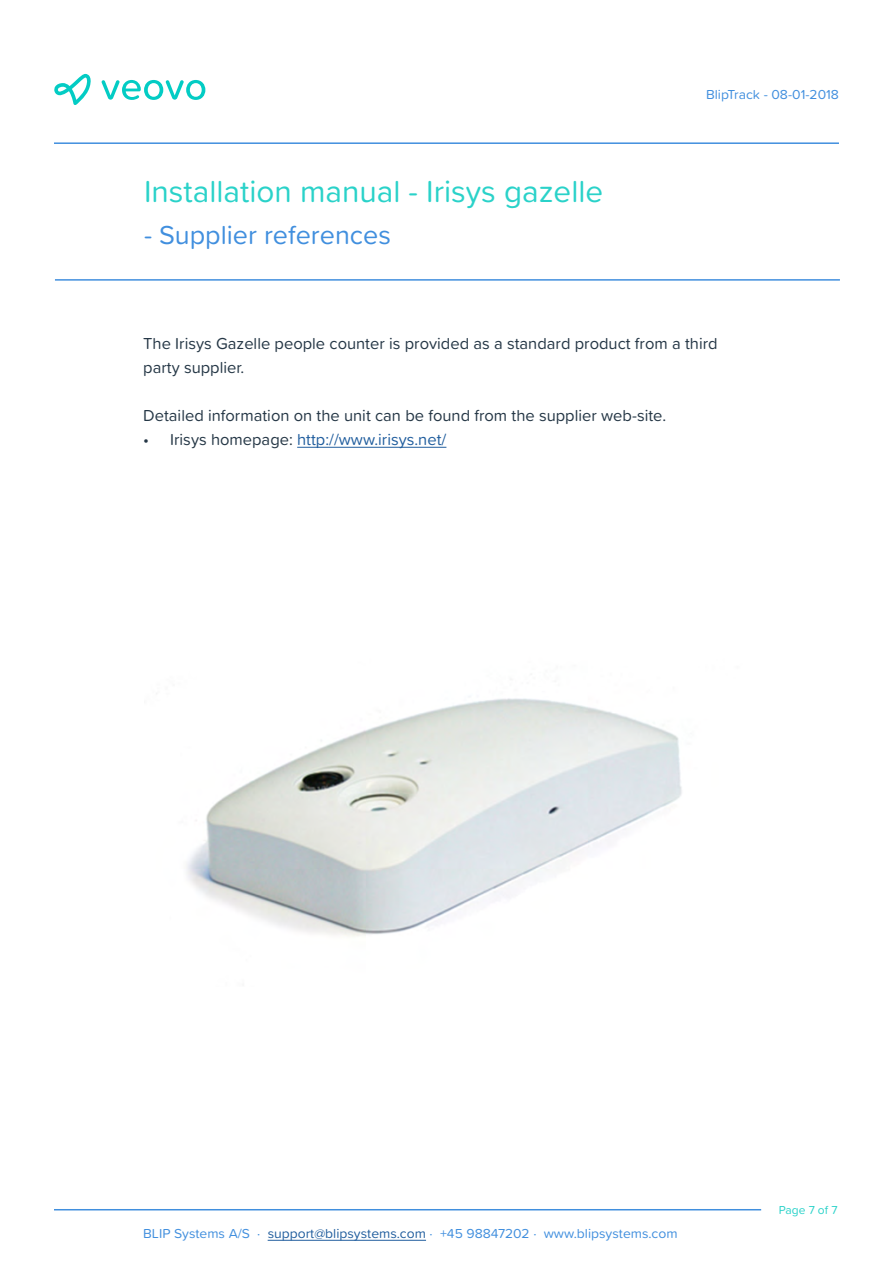
<style>
.page{position:relative;width:893px;height:1263px;background:#fff}
.page>*{position:absolute;margin:0;border:0;box-sizing:border-box;transform-origin:0 0}
.t1{font:31.5px "Proxima Soft";color:#2ad2c9}
.t2{font:27px "Proxima Soft";color:#418fde}
.t3{font:16.5px/24px "Proxima Soft";color:#253746}
.t4{font:16.5px "Proxima Soft";color:#215e9e}
.t5{font:13.5px "Proxima Soft";color:#418fde}
.t6{font:12px "Proxima Soft";color:#2ad2c9}
.s1{color:#253746}
.s2{color:#215e9e}
</style>
<div class="page">
<hr style="left:54px;top:1209px;width:707px;height:1px;background:#418fde">
<hr style="left:54px;top:142px;width:785px;height:2px;background:#418fde">
<hr style="left:55px;top:279px;width:785px;height:2px;background:#418fde">
<svg style="left:54px;top:74px;width:37px;height:31px"></svg>
<svg style="left:102px;top:80px;width:103px;height:20px"></svg>
<hr style="left:268px;top:1240px;width:158px;height:1px;background:#215e9e">
<hr style="left:297px;top:447px;width:149px;height:1px;background:#215e9e">
<img style="left:187px;top:698px;width:495px;height:239px">
<h1 class="t1" style="left:144px;top:167px;width:461px">Installation manual - Irisys gazelle</h1>
<h2 class="t2" style="left:144px;top:214px;width:249px">- Supplier references</h2>
<p class="t5" style="left:706px;top:85px;width:134px">BlipTrack - 08-01-2018</p>
<p class="t3" style="left:143px;top:331px;width:576px">The Irisys Gazelle people counter is provided as a standard product from a third party supplier.</p>
<p class="t3" style="left:143px;top:403px;width:524px">Detailed information on the unit can be found from the supplier web-site.</p>
<p class="t4" style="left:143px;top:427px;width:305px"><span class="s1">• Irisys homepage:</span> http://www.irisys.net/</p>
<p class="t5" style="left:143px;top:1224px;width:536px">BLIP Systems A/S · <span class="s2">support@blipsystems.com</span> · +45 98847202 · www.blipsystems.com</p>
<p class="t6" style="left:779px;top:1201px;width:60px">Page 7 of 7</p>
</div>
